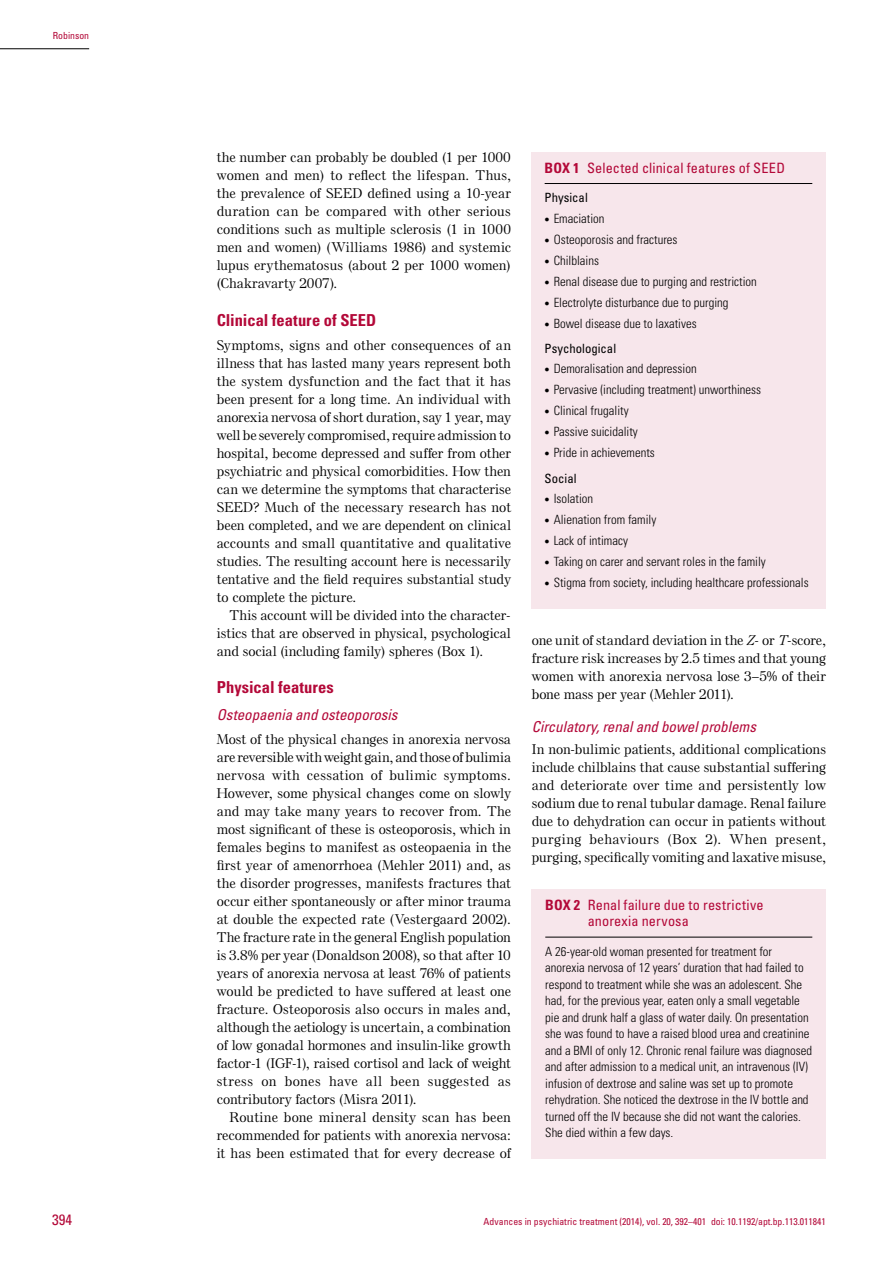
<style>
.page{position:relative;width:893px;height:1263px;background:#fff}
.page>*{position:absolute;margin:0;border:0;box-sizing:border-box;transform-origin:0 0}
.t1{font:700 condensed 16.5px "Univers LT Std";letter-spacing:.005em;color:#b30838}
.t2{font:italic condensed 15px "Univers LT Std";color:#b30838}
.t3{font:condensed 15px "Univers LT Std";color:#b30838}
.t4{font:condensed 14.25px/16.5px "Univers LT Std";letter-spacing:.01em;color:#b30838}
.t5{font:500 13.5px/18px "Else NPL Std";letter-spacing:.02em;color:#000;text-align:justify}
.t6{font:300 condensed 12.75px/16.5px "Univers LT Std";color:#000}
.t7{font:condensed 12.75px "Univers LT Std";color:#000}
.t8{font:condensed 9.75px "Univers LT Std";color:#b30838}
.s1{font-weight:700}
.s2{font-family:"Newspaper Pi BT";font-weight:400;font-stretch:normal;font-size:7.5px}
.s3{font-weight:400}
.s4{font-style:italic}
</style>
<div class="page">
<hr style="left:0;top:49px;width:89px;height:1px;background:#000">
<div style="left:531px;top:152px;width:295px;height:456px;background:#f7e6eb"></div>
<hr style="left:545px;top:183px;width:267px;height:1px;background:#000">
<div style="left:532px;top:889px;width:294px;height:269px;background:#f7e6eb"></div>
<hr style="left:545px;top:937px;width:267px;height:1px;background:#000">
<p class="t8" style="left:53px;top:30px;width:38px">Robinson</p>
<p class="t5" style="left:217px;top:148px;width:296px">the number can probably be doubled (1 per 1000 women and men) to reflect the lifespan. Thus, the prevalence of SEED defined using a 10-year duration can be compared with other serious conditions such as multiple sclerosis (1 in 1000 men and women) (Williams 1986) and systemic lupus erythematosus (about 2 per 1000 women) (Chakravarty 2007).</p>
<p class="t1" style="left:217px;top:310px;width:161px">Clinical feature of SEED</p>
<p class="t5" style="left:217px;top:336px;width:296px">Symptoms, signs and other consequences of an illness that has lasted many years represent both the system dysfunction and the fact that it has been present for a long time. An individual with anorexia nervosa of short duration, say 1 year, may well be severely compromised, require admission to hospital, become depressed and suffer from other psychiatric and physical comorbidities. How then can we determine the symptoms that characterise SEED? Much of the necessary research has not been completed, and we are dependent on clinical accounts and small quantitative and qualitative studies. The resulting account here is necessarily tentative and the field requires substantial study to complete the picture.</p>
<p class="t5" style="left:217px;top:606px;width:295px;text-indent:13px">This account will be divided into the character&shy;istics that are observed in physical, psychological and social (including family) spheres (Box 1).</p>
<p class="t1" style="left:217px;top:677px;width:119px">Physical features</p>
<p class="t2" style="left:217px;top:705px;width:182px">Osteopaenia and osteoporosis</p>
<p class="t5" style="left:217px;top:730px;width:296px">Most of the physical changes in anorexia nervosa are reversible with weight gain, and those of bulimia nervosa with cessation of bulimic symptoms.<br>However, some physical changes come on slowly and may take many years to recover from. The most significant of these is osteoporosis, which in females begins to manifest as osteopaenia in the first year of amenorrhoea (Mehler 2011) and, as the disorder progresses, manifests fractures that occur either spontaneously or after minor trauma at double the expected rate (Vestergaard 2002).<br>The fracture rate in the general English population is 3.8% per year (Donaldson 2008), so that after 10 years of anorexia nervosa at least 76% of patients would be predicted to have suffered at least one fracture. Osteoporosis also occurs in males and, although the aetiology is uncertain, a combination of low gonadal hormones and insulin-like growth factor-1 (IGF-1), raised cortisol and lack of weight stress on bones have all been suggested as contributory factors (Misra 2011).</p>
<p class="t5" style="left:217px;top:1108px;width:296px;text-indent:13px">Routine bone mineral density scan has been recommended for patients with anorexia nervosa: it has been estimated that for every decrease of</p>
<p class="t4" style="left:545px;top:159px;width:242px"><span class="s1">BOX 1</span> Selected clinical features of SEED</p>
<p class="t7" style="left:545px;top:190px;width:45px">Physical</p>
<p class="t6" style="left:545px;top:210px;width:61px"><span class="s2">•</span> Emaciation</p>
<p class="t6" style="left:545px;top:231px;width:134px"><span class="s2">•</span> Osteoporosis and fractures</p>
<p class="t6" style="left:545px;top:252px;width:56px"><span class="s2">•</span> Chilblains</p>
<p class="t6" style="left:545px;top:273px;width:214px"><span class="s2">•</span> Renal disease due to purging and restriction</p>
<p class="t6" style="left:545px;top:294px;width:185px"><span class="s2">•</span> Electrolyte disturbance due to purging</p>
<p class="t6" style="left:545px;top:310px;width:154px;line-height:25.5px"><span class="s2">•</span> Bowel disease due to laxatives<br><span class="s3">Psychological</span></p>
<p class="t6" style="left:545px;top:361px;width:154px"><span class="s2">•</span> Demoralisation and depression</p>
<p class="t6" style="left:545px;top:382px;width:218px"><span class="s2">•</span> Pervasive (including treatment) unworthiness</p>
<p class="t6" style="left:545px;top:403px;width:86px"><span class="s2">•</span> Clinical frugality</p>
<p class="t6" style="left:545px;top:424px;width:95px"><span class="s2">•</span> Passive suicidality</p>
<p class="t6" style="left:545px;top:440px;width:112px;line-height:25.5px"><span class="s2">•</span> Pride in achievements<br><span class="s3">Social</span></p>
<p class="t6" style="left:545px;top:490px;width:50px"><span class="s2">•</span> Isolation</p>
<p class="t6" style="left:545px;top:511px;width:113px"><span class="s2">•</span> Alienation from family</p>
<p class="t6" style="left:545px;top:532px;width:85px"><span class="s2">•</span> Lack of intimacy</p>
<p class="t6" style="left:545px;top:553px;width:223px"><span class="s2">•</span> Taking on carer and servant roles in the family</p>
<p class="t6" style="left:545px;top:574px;width:265px"><span class="s2">•</span> Stigma from society, including healthcare professionals</p>
<p class="t5" style="left:532px;top:631px;width:296px">one unit of standard deviation in the <span class="s4">Z</span>- or <span class="s4">T</span>-score, fracture risk increases by 2.5 times and that young women with anorexia nervosa lose 3–5% of their bone mass per year (Mehler 2011).</p>
<p class="t2" style="left:532px;top:717px;width:226px">Circulatory, renal and bowel problems</p>
<p class="t5" style="left:532px;top:740px;width:296px">In non-bulimic patients, additional complications include chilblains that cause substantial suffering and deteriorate over time and persistently low sodium due to renal tubular damage. Renal failure due to dehydration can occur in patients without purging behaviours (Box 2). When present, purging, specifically vomiting and laxative misuse,</p>
<p class="t4" style="left:588px;top:896px;width:177px;text-indent:-42px"><span class="s1">BOX 2</span> Renal failure due to restrictive anorexia nervosa</p>
<p class="t6" style="left:545px;top:943px;width:268px">A 26-year-old woman presented for treatment for anorexia nervosa of 12 years’ duration that had failed to respond to treatment while she was an adolescent. She had, for the previous year, eaten only a small vegetable pie and drunk half a glass of water daily. On presentation she was found to have a raised blood urea and creatinine and a BMI of only 12. Chronic renal failure was diagnosed and after admission to a medical unit, an intravenous (IV) infusion of dextrose and saline was set up to promote rehydration. She noticed the dextrose in the IV bottle and turned off the IV because she did not want the calories.<br>She died within a few days.</p>
<p class="t3" style="left:52px;top:1210px;width:21px">394</p>
<p class="t8" style="left:484px;top:1216px;width:344px">Advances in psychiatric treatment (2014), vol. 20, 392–401 doi: 10.1192/apt.bp.113.011841</p>
</div>
